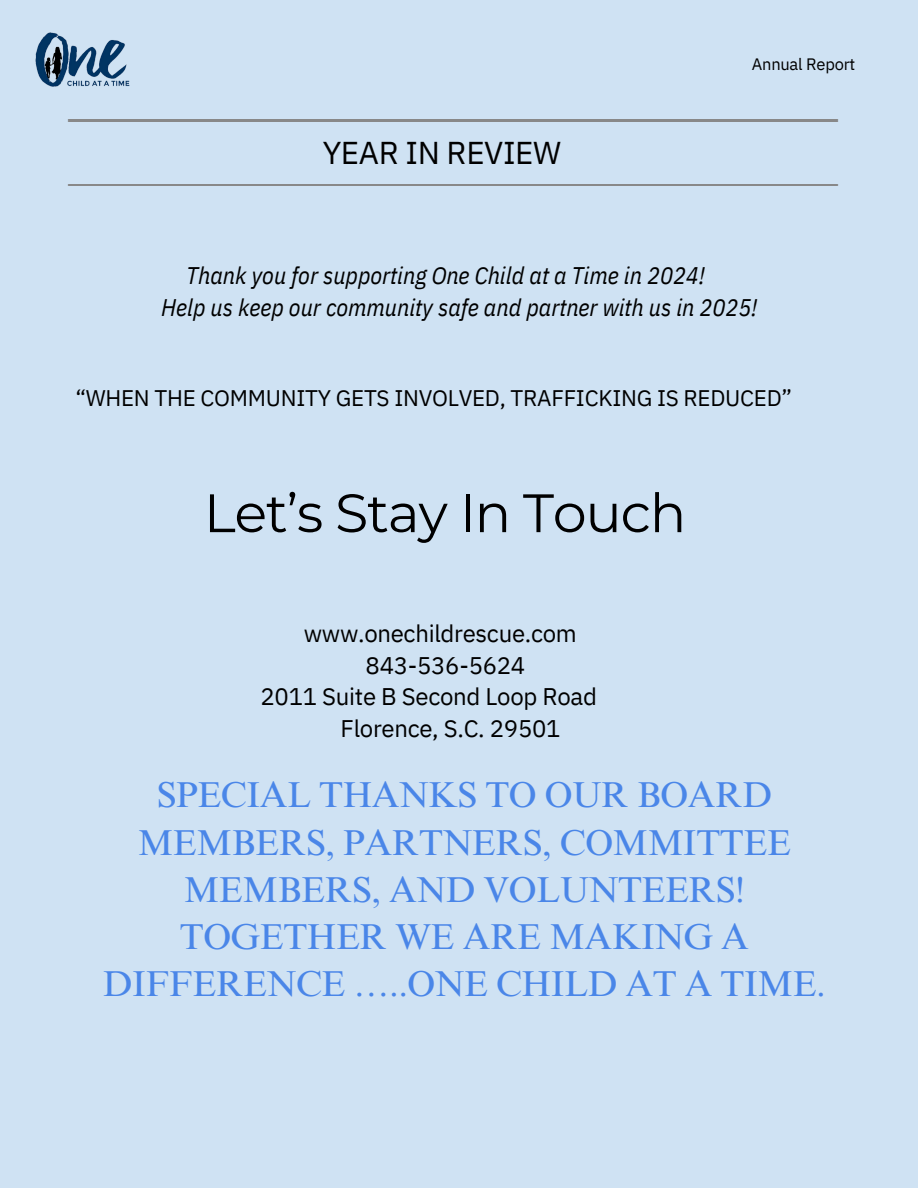
<style>
.page{position:relative;width:918px;height:1188px;background:#cfe2f3}
.page>*{position:absolute;margin:0;border:0;box-sizing:border-box;transform-origin:0 0}
.t1{font:54px "Montserrat";letter-spacing:-.02em;color:#000}
.t2{font:36px/47.2px "Times NRMT Pro";letter-spacing:-.015em;color:#4a86e8;text-align:center}
.t3{font:31.5px "IBM Plex Sans";letter-spacing:-.015em;color:#000}
.t4{font:italic 24px "IBM Plex Sans Cond";color:#000}
.t5{font:24px "IBM Plex Sans";letter-spacing:-.015em;color:#000}
.t6{font:22.5px "IBM Plex Sans";letter-spacing:-.015em;color:#000}
.t7{font:16.5px "IBM Plex Sans";letter-spacing:-.015em;color:#000}
</style>
<div class="page">
<img style="left:35px;top:32px;width:95px;height:55px">
<p class="t3" style="left:323px;top:132px;width:240px">YEAR IN REVIEW</p>
<p class="t7" style="left:752px;top:53px;width:105px">Annual Report</p>
<p class="t4" style="left:186px;top:260px;width:520px">Thank you for supporting One Child at a Time in 2024!</p>
<h3 class="t4" style="left:161px;top:292px;width:598px">Help us keep our community safe and partner with us in 2025!</h3>
<p class="t6" style="left:75px;top:383px;width:718px">“WHEN THE COMMUNITY GETS INVOLVED, TRAFFICKING IS REDUCED”</p>
<h5 class="t1" style="left:204px;top:480px;width:484px">Let’s Stay In Touch</h5>
<h5 class="t5" style="left:304px;top:617px;width:275px">www.onechildrescue.com</h5>
<h4 class="t5" style="left:366px;top:649px;width:161px">843-536-5624</h4>
<h1 class="t5" style="left:261px;top:681px;width:338px">2011 Suite B Second Loop Road</h1>
<h5 class="t5" style="left:341px;top:712px;width:222px">Florence, S.C. 29501</h5>
<h5 class="t2" style="left:103px;top:776px;width:725px">SPECIAL THANKS TO OUR BOARD<br>MEMBERS, PARTNERS, COMMITTEE<br>MEMBERS, AND VOLUNTEERS!<br>TOGETHER WE ARE MAKING A<br>DIFFERENCE …..ONE CHILD AT A TIME.</h5>
</div>
